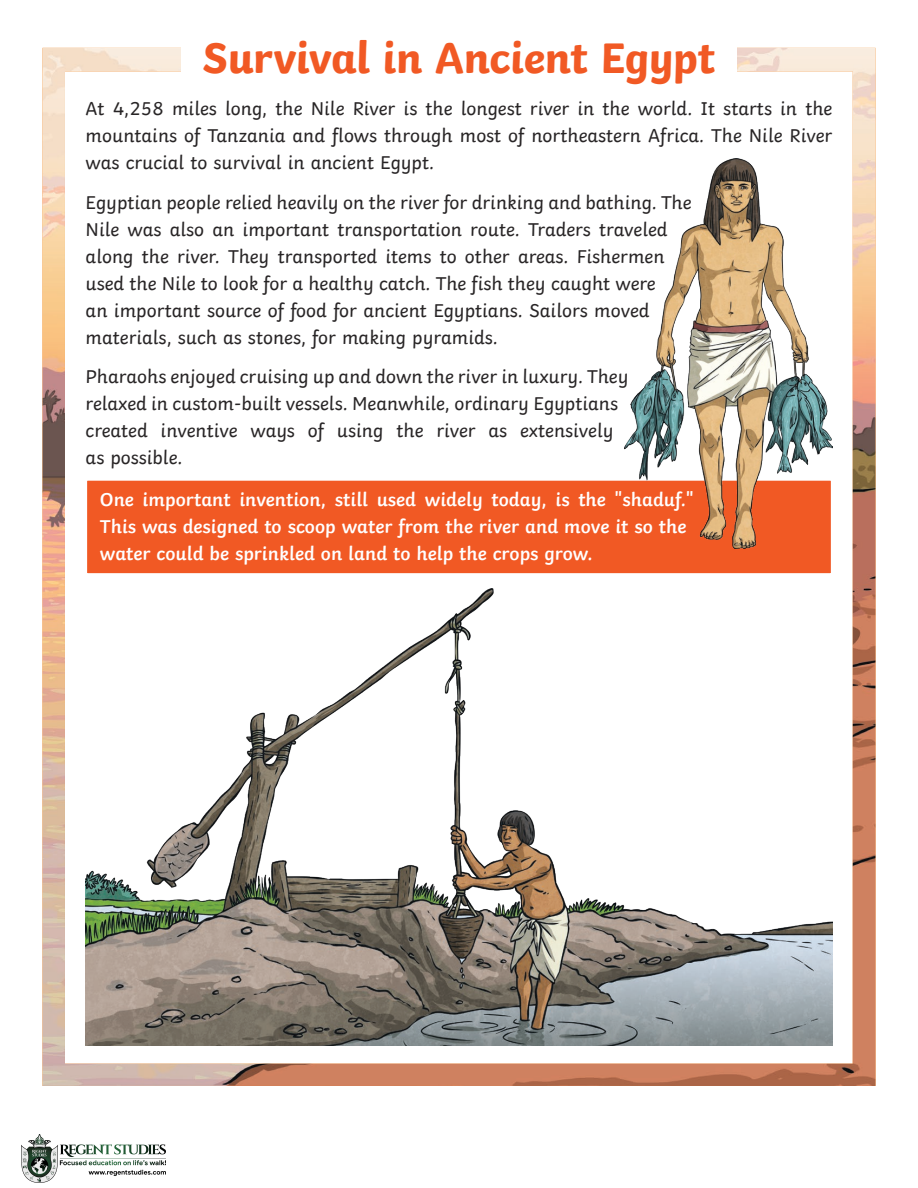
<style>
.page{position:relative;width:918px;height:1188px;background:#fff}
.page>*{position:absolute;margin:0;border:0;box-sizing:border-box;transform-origin:0 0}
.Heading_1{font:700 45px "Twinkl";letter-spacing:-.01em;color:#f15924}
.KS2_Body_Copy{font:19.5px/27px "Twinkl";color:#282526}
.KS2_Body_Copy-2{font:600 19.5px/27px "Twinkl";color:#fff}
</style>
<div class="page">
<img style="left:43px;top:48px;width:832px;height:1038px">
<div style="left:181px;top:22px;width:556px;height:76px;background:#fff"></div>
<div style="left:86px;top:480px;width:746px;height:94px;background:#f15924"></div>
<div style="left:86px;top:479px;width:746px;height:96px;border:2px solid #fff"></div>
<img style="left:624px;top:158px;width:208px;height:390px">
<img style="left:86px;top:589px;width:746px;height:457px">
<img style="left:22px;top:1134px;width:143px;height:49px">
<p class="Heading_1" style="left:203px;top:21px;width:514px">Survival in Ancient Egypt</p>
<p class="KS2_Body_Copy" style="left:86px;top:93px;width:748px;text-align:justify">At 4,258 miles long, the Nile River is the longest river in the world. It starts in the mountains of Tanzania and flows through most of northeastern Africa. The Nile River was crucial to survival in ancient Egypt.</p>
<p class="KS2_Body_Copy" style="left:86px;top:187px;width:607px">Egyptian people relied heavily on the river for drinking and bathing. The Nile was also an important transportation route. Traders traveled along the river. They transported items to other areas. Fishermen used the Nile to look for a healthy catch. The fish they caught were<br>an important source of food for ancient Egyptians. Sailors moved materials, such as stones, for making pyramids.</p>
<p class="KS2_Body_Copy" style="left:86px;top:362px;width:545px">Pharaohs enjoyed cruising up and down the river in luxury. They relaxed in custom-built vessels. Meanwhile, ordinary Egyptians created inventive ways of using the river as extensively as possible.</p>
<p class="KS2_Body_Copy-2" style="left:100px;top:484px;width:596px">One important invention, still used widely today, is the "shaduf."<br>This was designed to scoop water from the river and move it so the water could be sprinkled on land to help the crops grow.</p>
</div>
